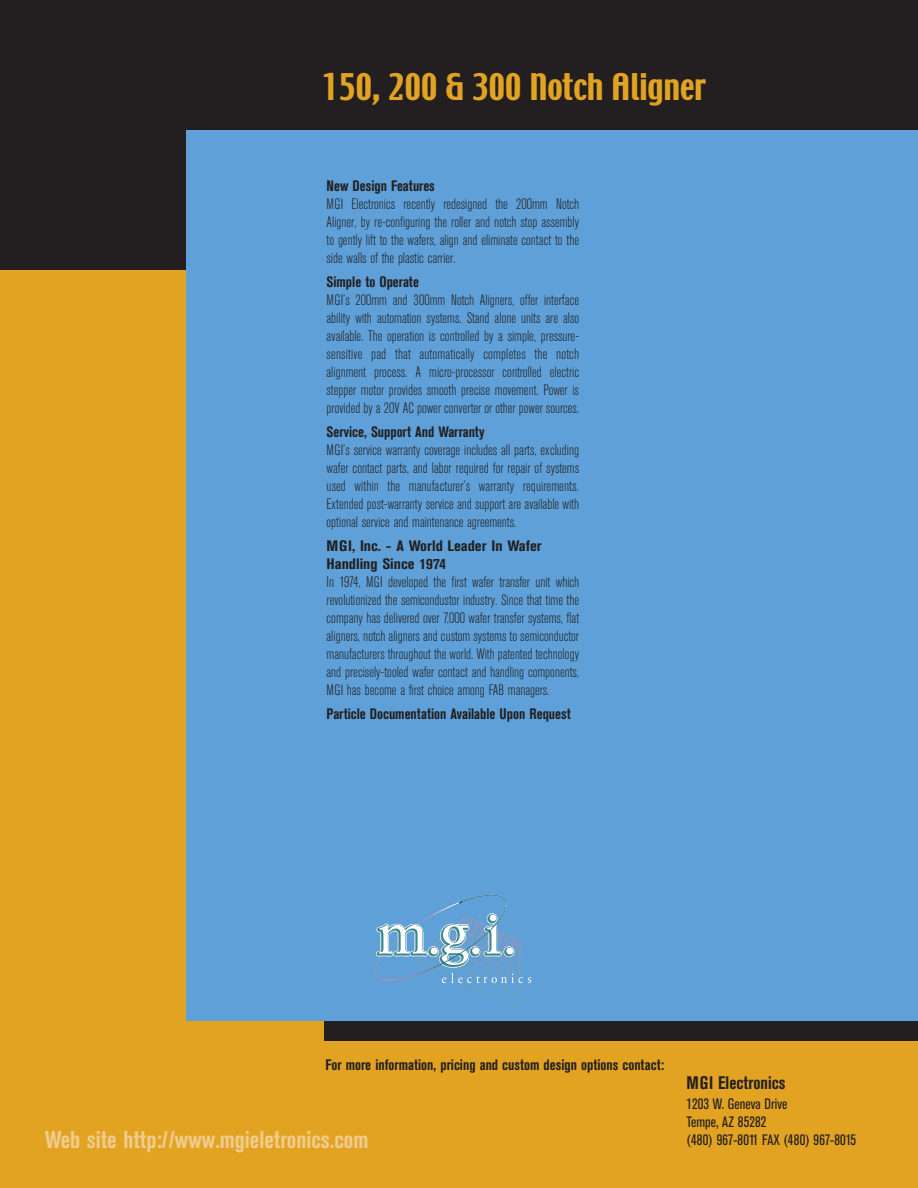
<style>
.page{position:relative;width:918px;height:1188px;background:#fff}
.page>*{position:absolute;margin:0;border:0;box-sizing:border-box;transform-origin:0 0}
.t1{font:32.55px "Techno";color:#e2a323}
.t2{font:700 condensed 24px "Akzidenz Grotesk BE";color:#f0cd8d}
.t3{font:700 condensed 18px "Akzidenz Grotesk BE";color:#231f20}
.t4{font:300 condensed 15px/18px "Akzidenz Grotesk BE";color:#231f20;text-align:justify}
.t5{font:700 condensed 15px "Akzidenz Grotesk BE";color:#231f20}
.t6{font:condensed 15px/18px "Akzidenz Grotesk BE";color:#231f20}
.t7{font:700 condensed 15px/18px "Akzidenz Grotesk BE";color:#231f20;scale:1.15 1}
</style>
<div class="page">
<div style="left:0;top:269px;width:918px;height:918px;background:#e2a323"></div>
<div style="left:0;top:0;width:918px;height:270px;background:#231f20"></div>
<div style="left:324px;top:761px;width:594px;height:280px;background:#231f20"></div>
<div style="left:186px;top:130px;width:732px;height:891px;background:#5ea0d7"></div>
<svg style="left:374px;top:894px;width:157px;height:114px"></svg>
<h1 class="t1" style="left:324px;top:74px;width:384px">150, 200 &amp; 300 Notch Aligner</h1>
<p class="t5" style="left:327px;top:181px;width:110px">New Design Features</p>
<p class="t4" style="left:327px;top:196px;width:254px">MGI Electronics recently redesigned the 200mm Notch Aligner, by re-configuring the roller and notch stop assembly to gently lift to the wafers, align and eliminate contact to the side walls of the plastic carrier.</p>
<p class="t5" style="left:327px;top:277px;width:94px">Simple to Operate</p>
<p class="t4" style="left:327px;top:291px;width:254px">MGI’s 200mm and 300mm Notch Aligners, offer interface ability with automation systems. Stand alone units are also available. The operation is controlled by a simple, pressure&shy;sensitive pad that automatically completes the notch alignment process. A micro-processor controlled electric stepper motor provides smooth precise movement. Power is provided by a 20V AC power converter or other power sources.</p>
<p class="t5" style="left:327px;top:426px;width:159px">Service, Support And Warranty</p>
<p class="t4" style="left:327px;top:441px;width:254px">MGI’s service warranty coverage includes all parts, excluding wafer contact parts, and labor required for repair of systems used within the manufacturer’s warranty requirements.<br>Extended post-warranty service and support are available with optional service and maintenance agreements.</p>
<p class="t7" style="left:327px;top:538px;width:189px">MGI, Inc. - A World Leader In Wafer<br>Handling Since 1974</p>
<p class="t4" style="left:327px;top:574px;width:254px">In 1974, MGI developed the first wafer transfer unit which revolutionized the semicondustor industry. Since that time the company has delivered over 7,000 wafer transfer systems, flat aligners, notch aligners and custom systems to semiconductor manufacturers throughout the world. With patented technology and precisely-tooled wafer contact and handling components, MGI has become a first choice among FAB managers.</p>
<p class="t5" style="left:327px;top:709px;width:246px">Particle Documentation Available Upon Request</p>
<p class="t5" style="left:326px;top:1060px;width:340px">For more information, pricing and custom design options contact:</p>
<h2 class="t2" style="left:45px;top:1131px;width:325px">Web site http://www.mgieletronics.com</h2>
<p class="t3" style="left:687px;top:1077px;width:101px">MGI Electronics</p>
<p class="t6" style="left:687px;top:1096px;width:171px">1203 W. Geneva Drive<br>Tempe, AZ 85282<br>(480) 967-8011 FAX (480) 967-8015</p>
</div>
